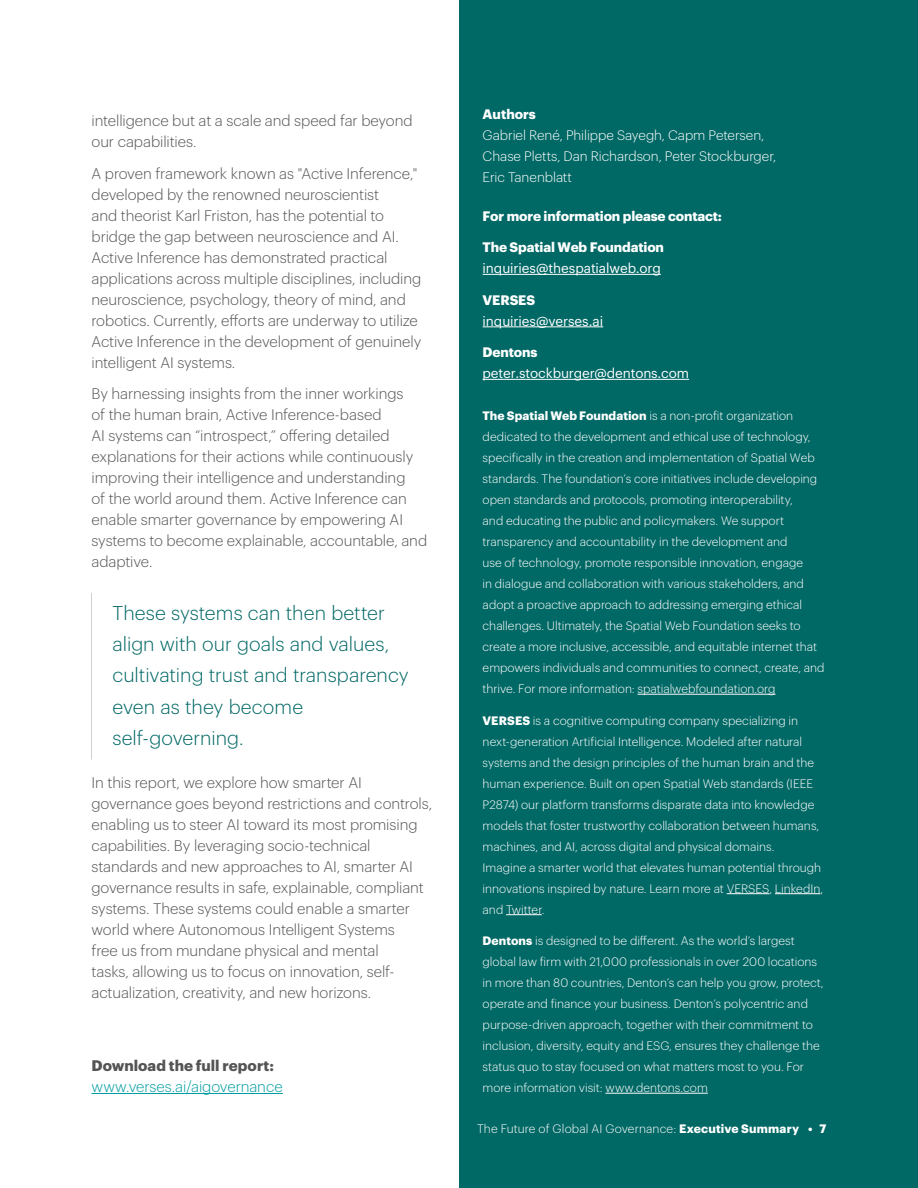
<style>
.page{position:relative;width:918px;height:1188px;background:#fff}
.page>*{position:absolute;margin:0;border:0;box-sizing:border-box;transform-origin:0 0}
.t1{font:300 19.5px/31.5px "Dentons Sans";color:#006865}
.t2{font:300 15px/21px "Dentons Sans";letter-spacing:-.005em;color:#555454}
.t3{font:300 15px "Dentons Sans";letter-spacing:-.005em;color:#009ca1}
.t4{font:700 15px "Dentons Sans";color:#555454}
.t5{font:300 13.5px/21px "Dentons Sans";letter-spacing:-.005em;color:#fff}
.t6{font:700 13.5px "Dentons Sans";letter-spacing:-.01em;color:#fff}
.t7{font:13.5px "Dentons Sans";letter-spacing:-.01em;color:#fff}
.t8{font:300 12px/21px "Dentons Sans";color:#fff}
.s1{font-weight:700}
</style>
<div class="page">
<div style="left:459px;top:0;width:459px;height:1188px;background:#006865"></div>
<hr style="left:91px;top:593px;width:1px;height:167px;background:#d0d0d0">
<hr style="left:92px;top:1093px;width:191px;height:1px;background:#009ca1">
<hr style="left:483px;top:274px;width:178px;height:1px;background:#fff">
<hr style="left:483px;top:327px;width:120px;height:1px;background:#fff">
<hr style="left:483px;top:379px;width:206px;height:1px;background:#fff">
<hr style="left:638px;top:694px;width:137px;height:1px;background:#fff">
<hr style="left:727px;top:893px;width:42px;height:1px;background:#fff">
<hr style="left:775px;top:893px;width:45px;height:1px;background:#fff">
<hr style="left:506px;top:914px;width:36px;height:1px;background:#fff">
<hr style="left:605px;top:1093px;width:103px;height:1px;background:#fff">
<p class="t2" style="left:92px;top:109px;width:323px">intelligence but at a scale and speed far beyond our capabilities.</p>
<p class="t2" style="left:92px;top:161px;width:331px">A proven framework known as "Active Inference," developed by the renowned neuroscientist<br>and theorist Karl Friston, has the potential to bridge the gap between neuroscience and AI.<br>Active Inference has demonstrated practical applications across multiple disciplines, including neuroscience, psychology, theory of mind, and robotics. Currently, efforts are underway to utilize Active Inference in the development of genuinely intelligent AI systems.</p>
<p class="t2" style="left:92px;top:382px;width:337px">By harnessing insights from the inner workings<br>of the human brain, Active Inference-based<br>AI systems can “introspect,” offering detailed explanations for their actions while continuously improving their intelligence and understanding<br>of the world around them. Active Inference can enable smarter governance by empowering AI systems to become explainable, accountable, and adaptive.</p>
<h1 class="t1" style="left:112px;top:595px;width:298px">These systems can then better align with our goals and values, cultivating trust and transparency even as they become self-governing.</h1>
<p class="t2" style="left:92px;top:770px;width:342px">In this report, we explore how smarter AI governance goes beyond restrictions and controls, enabling us to steer AI toward its most promising capabilities. By leveraging socio-technical standards and new approaches to AI, smarter AI governance results in safe, explainable, compliant systems. These systems could enable a smarter world where Autonomous Intelligent Systems<br>free us from mundane physical and mental<br>tasks, allowing us to focus on innovation, self&shy;actualization, creativity, and new horizons.</p>
<p class="t4" style="left:92px;top:1054px;width:184px">Download the full report:</p>
<p class="t3" style="left:92px;top:1076px;width:193px">www.verses.ai/aigovernance</p>
<p class="t6" style="left:483px;top:104px;width:55px">Authors</p>
<p class="t5" style="left:483px;top:124px;width:295px">Gabriel René, Philippe Sayegh, Capm Petersen,<br>Chase Pletts, Dan Richardson, Peter Stockburger,<br>Eric Tanenblatt</p>
<p class="t6" style="left:483px;top:205px;width:241px">For more information please contact:</p>
<p class="t6" style="left:483px;top:237px;width:183px">The Spatial Web Foundation</p>
<p class="t7" style="left:483px;top:258px;width:180px">inquiries@thespatialweb.org</p>
<p class="t6" style="left:483px;top:289px;width:54px">VERSES</p>
<p class="t7" style="left:483px;top:310px;width:122px">inquiries@verses.ai</p>
<p class="t6" style="left:483px;top:342px;width:56px">Dentons</p>
<p class="t7" style="left:483px;top:363px;width:208px">peter.stockburger@dentons.com</p>
<p class="t8" style="left:483px;top:404px;width:343px"><span class="s1">The Spatial Web Foundation</span> is a non-profit organization dedicated to the development and ethical use of technology, specifically in the creation and implementation of Spatial Web standards. The foundation’s core initiatives include developing open standards and protocols, promoting interoperability,<br>and educating the public and policymakers. We support transparency and accountability in the development and<br>use of technology, promote responsible innovation, engage<br>in dialogue and collaboration with various stakeholders, and adopt a proactive approach to addressing emerging ethical challenges. Ultimately, the Spatial Web Foundation seeks to create a more inclusive, accessible, and equitable internet that empowers individuals and communities to connect, create, and thrive. For more information: spatialwebfoundation.org</p>
<p class="t8" style="left:483px;top:709px;width:342px"><span class="s1">VERSES</span> is a cognitive computing company specializing in next-generation Artificial Intelligence. Modeled after natural systems and the design principles of the human brain and the human experience. Built on open Spatial Web standards (IEEE P2874) our platform transforms disparate data into knowledge models that foster trustworthy collaboration between humans, machines, and AI, across digital and physical domains.<br>Imagine a smarter world that elevates human potential through innovations inspired by nature. Learn more at VERSES, LinkedIn, and Twitter.</p>
<p class="t8" style="left:483px;top:929px;width:343px"><span class="s1">Dentons</span> is designed to be different. As the world’s largest global law firm with 21,000 professionals in over 200 locations in more than 80 countries, Denton’s can help you grow, protect, operate and finance your business. Denton’s polycentric and purpose-driven approach, together with their commitment to inclusion, diversity, equity and ESG, ensures they challenge the status quo to stay focused on what matters most to you. For more information visit: www.dentons.com</p>
<p class="t8" style="left:477px;top:1118px;width:351px">The Future of Global AI Governance: <span class="s1">Executive Summary • 7</span></p>
</div>
